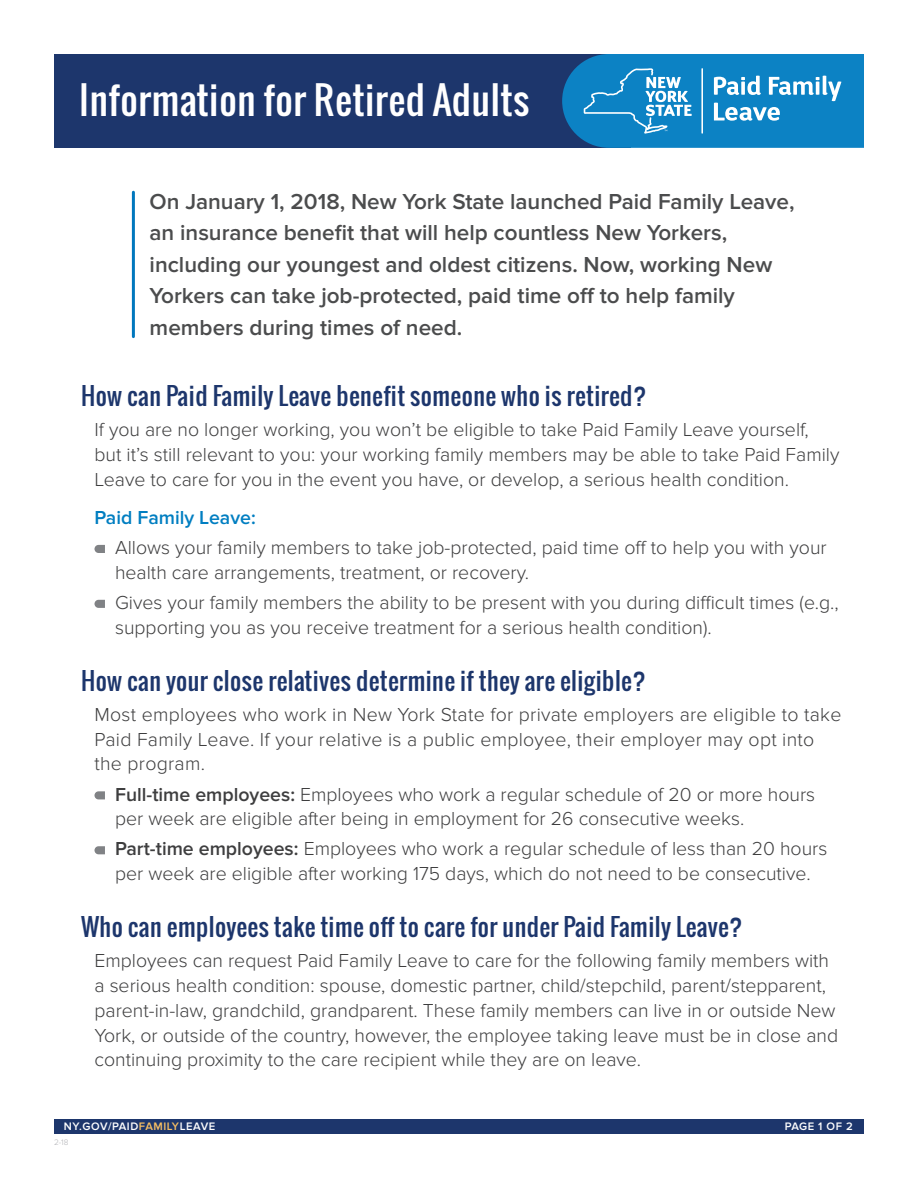
<style>
.page{position:relative;width:918px;height:1188px;background:#fff}
.page>*{position:absolute;margin:0;border:0;box-sizing:border-box;transform-origin:0 0}
.t1{font:37.5px "Oswald";letter-spacing:.02em;color:#fff}
.PFL_Question_-_Magni{font:24px "Oswald";letter-spacing:.02em;color:#1d366c}
.PFL_Intro{font:600 22.5px/31.5px "Proxima Nova";color:#4b4c4d}
.PFL_Body_Copy_-_Magn{font:300 19.5px/24.8px "Proxima Nova";color:#3e3e3f}
.PFL_Body_-_Subheadin{font:600 19.5px "Proxima Nova";color:#007ec1}
.t2{font:600 11.25px "Proxima Nova";letter-spacing:.05em;color:#fff}
.t3{font:300 8.25px "Proxima Nova";color:#b2b3b7}
.s1{font-weight:600}
.s2{color:#f9c063}
</style>
<div class="page">
<div style="left:54px;top:1119px;width:810px;height:15px;background:#1d366c"></div>
<svg style="left:94px;top:545px;width:11px;height:8px"></svg>
<svg style="left:94px;top:600px;width:11px;height:8px"></svg>
<svg style="left:94px;top:791px;width:11px;height:8px"></svg>
<svg style="left:94px;top:846px;width:11px;height:8px"></svg>
<div style="left:54px;top:54px;width:577px;height:94px;background:#1d366c"></div>
<hr style="left:132px;top:192px;width:3px;height:145px;background:#0077bd">
<svg style="left:562px;top:54px;width:302px;height:94px;background:#238bc6"></svg>
<hr style="left:701px;top:68px;width:2px;height:66px;background:#fff">
<p class="t1" style="left:79px;top:72px;width:452px">Information for Retired Adults</p>
<p class="PFL_Intro" style="left:150px;top:186px;width:646px">On January 1, 2018, New York State launched Paid Family Leave, an insurance benefit that will help countless New Yorkers, including our youngest and oldest citizens. Now, working New Yorkers can take job-protected, paid time off to help family members during times of need.</p>
<p class="PFL_Question_-_Magni" style="left:81px;top:378px;width:567px">How can Paid Family Leave benefit someone who is retired?</p>
<p class="PFL_Body_Copy_-_Magn" style="left:94px;top:418px;width:746px">If you are no longer working, you won’t be eligible to take Paid Family Leave yourself, but it’s still relevant to you: your working family members may be able to take Paid Family<br>Leave to care for you in the event you have, or develop, a serious health condition.</p>
<p class="PFL_Body_-_Subheadin" style="left:94px;top:506px;width:163px">Paid Family Leave:</p>
<p class="PFL_Body_Copy_-_Magn" style="left:115px;top:536px;width:713px">Allows your family members to take job-protected, paid time off to help you with your health care arrangements, treatment, or recovery.</p>
<p class="PFL_Body_Copy_-_Magn" style="left:115px;top:590px;width:725px">Gives your family members the ability to be present with you during difficult times (e.g., supporting you as you receive treatment for a serious health condition).</p>
<p class="PFL_Question_-_Magni" style="left:81px;top:662px;width:566px">How can your close relatives determine if they are eligible?</p>
<p class="PFL_Body_Copy_-_Magn" style="left:94px;top:702px;width:748px">Most employees who work in New York State for private employers are eligible to take<br>Paid Family Leave. If your relative is a public employee, their employer may opt into the program.</p>
<p class="PFL_Body_Copy_-_Magn" style="left:115px;top:782px;width:702px"><span class="s1">Full-time employees:</span> Employees who work a regular schedule of 20 or more hours per week are eligible after being in employment for 26 consecutive weeks.</p>
<p class="PFL_Body_Copy_-_Magn" style="left:115px;top:837px;width:714px"><span class="s1">Part-time employees:</span> Employees who work a regular schedule of less than 20 hours per week are eligible after working 175 days, which do not need to be consecutive.</p>
<p class="PFL_Question_-_Magni" style="left:81px;top:909px;width:663px">Who can employees take time off to care for under Paid Family Leave?</p>
<p class="PFL_Body_Copy_-_Magn" style="left:94px;top:949px;width:745px">Employees can request Paid Family Leave to care for the following family members with a serious health condition: spouse, domestic partner, child/stepchild, parent/stepparent, parent-in-law, grandchild, grandparent. These family members can live in or outside New York, or outside of the country, however, the employee taking leave must be in close and continuing proximity to the care recipient while they are on leave.</p>
<p class="t2" style="left:64px;top:1120px;width:153px">NY.GOV/PAID<span class="s2">FAMILY</span>LEAVE</p>
<p class="t2" style="left:785px;top:1120px;width:69px">PAGE 1 OF 2</p>
<p class="t3" style="left:54px;top:1137px;width:16px">2-18</p>
</div>
